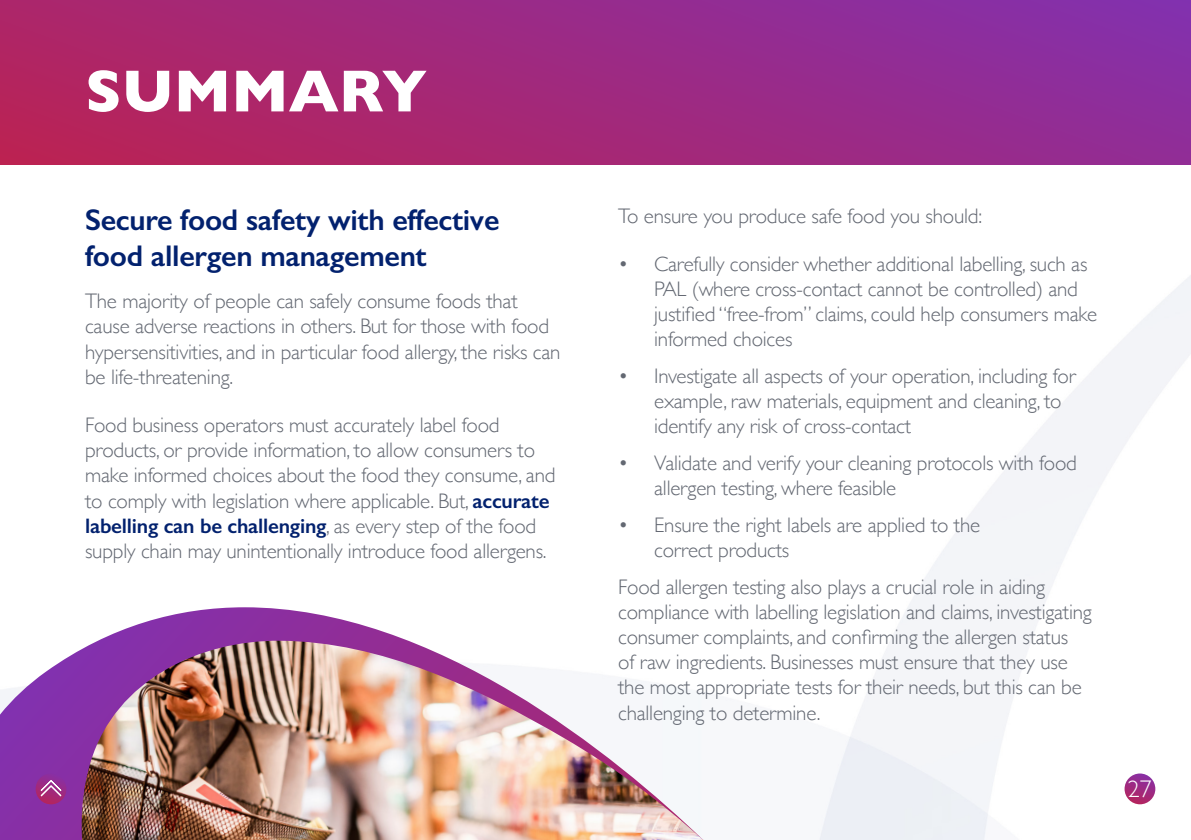
<style>
.page{position:relative;width:1191px;height:840px;background:#fff}
.page>*{position:absolute;margin:0;border:0;box-sizing:border-box;transform-origin:0 0}
.t1{font:700 60px "Gill Sans";color:#fff}
.t2{font:600 30px/36px "Gill Sans";letter-spacing:-.01em;color:#02216e}
.t3{font:300 24px "Gill Sans";color:#fff}
.t4{font:300 21px/25.2px "Gill Sans";letter-spacing:-.01em;color:#636872}
.s1{font-weight:600;color:#02216e}
</style>
<div class="page">
<img style="left:0;top:164px;width:1191px;height:675px">
<img style="left:0;top:607px;width:703px;height:232px">
<div style="left:0;top:0;width:1191px;height:164px;background:linear-gradient(to right,#b4245d,#892fa3)"></div>
<div style="left:1124px;top:773px;width:31px;height:30px;background:linear-gradient(to bottom,#903caa,#ae2162);border-radius:15px"></div>
<div style="left:36px;top:773px;width:30px;height:30px;background:linear-gradient(to bottom,#882fa5,#b12765);border-radius:15px"></div>
<svg style="left:41px;top:780px;width:20px;height:16px"></svg>
<h1 class="t1" style="left:85px;top:43px;width:343px">SUMMARY</h1>
<h2 class="t2" style="left:85px;top:201px;width:416px">Secure food safety with effective food allergen management</h2>
<p class="t4" style="left:85px;top:287px;width:477px">The majority of people can safely consume foods that cause adverse reactions in others. But for those with food hypersensitivities, and in particular food allergy, the risks can be life-threatening.</p>
<p class="t4" style="left:85px;top:411px;width:472px">Food business operators must accurately label food products, or provide information, to allow consumers to make informed choices about the food they consume, and to comply with legislation where applicable. But, <span class="s1">accurate labelling can be challenging</span>, as every step of the food supply chain may unintentionally introduce food allergens.</p>
<p class="t4" style="left:618px;top:202px;width:365px">To ensure you produce safe food you should:</p>
<p class="t4" style="left:654px;top:250px;width:444px;text-indent:-36px">• Carefully consider whether additional labelling, such as PAL (where cross-contact cannot be controlled) and justified “free-from” claims, could help consumers make informed choices</p>
<p class="t4" style="left:654px;top:362px;width:423px;text-indent:-36px">• Investigate all aspects of your operation, including for example, raw materials, equipment and cleaning, to identify any risk of cross-contact</p>
<p class="t4" style="left:654px;top:449px;width:424px;text-indent:-36px">• Validate and verify your cleaning protocols with food allergen testing, where feasible</p>
<p class="t4" style="left:654px;top:511px;width:327px;text-indent:-36px">• Ensure the right labels are applied to the correct products</p>
<p class="t4" style="left:618px;top:572px;width:475px">Food allergen testing also plays a crucial role in aiding compliance with labelling legislation and claims, investigating consumer complaints, and confirming the allergen status<br>of raw ingredients. Businesses must ensure that they use the most appropriate tests for their needs, but this can be challenging to determine.</p>
<p class="t3" style="left:1128px;top:770px;width:25px">27</p>
</div>
